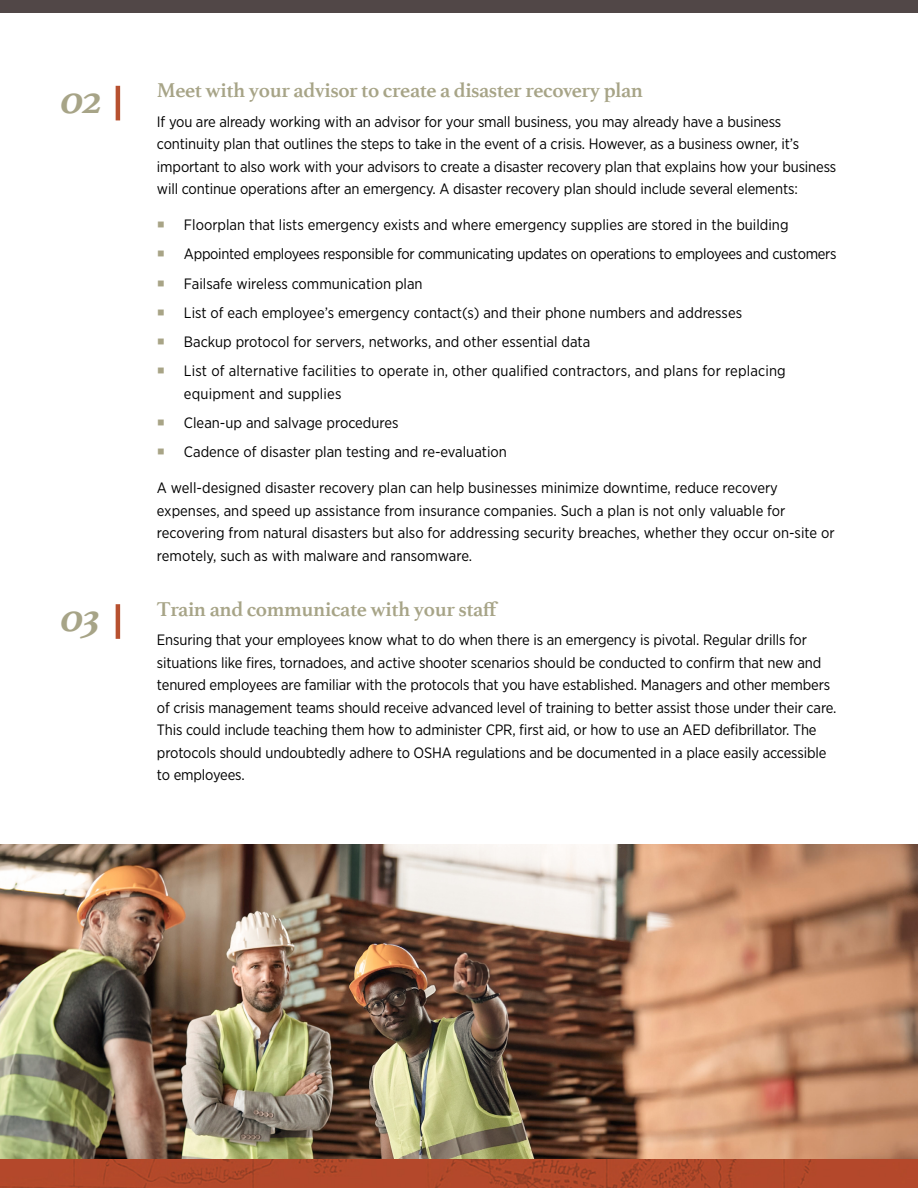
<style>
.page{position:relative;width:918px;height:1188px;background:#fff}
.page>*{position:absolute;margin:0;border:0;box-sizing:border-box;transform-origin:0 0}
.t1{font:italic 700 42px "Athelas";color:#a7a487}
.t2{font:700 21px "Athelas";letter-spacing:-.02em;color:#a7a487}
.t3{font:15px/22.5px "Gotham Narrow";letter-spacing:-.01em;color:#000}
</style>
<div class="page">
<img style="left:0;top:845px;width:917px;height:343px">
<div style="left:0;top:0;width:918px;height:13px;background:#514747"></div>
<hr style="left:116px;top:86px;width:4px;height:34px;background:#b75130">
<hr style="left:116px;top:604px;width:4px;height:35px;background:#b75130">
<h1 class="t1" style="left:62px;top:65px;width:42px">02</h1>
<h2 class="t2" style="left:157px;top:73px;width:488px">Meet with your advisor to create a disaster recovery plan</h2>
<p class="t3" style="left:157px;top:110px;width:681px">If you are already working with an advisor for your small business, you may already have a business continuity plan that outlines the steps to take in the event of a crisis. However, as a business owner, it’s important to also work with your advisors to create a disaster recovery plan that explains how your business will continue operations after an emergency. A disaster recovery plan should include several elements:</p>
<p class="t3" style="left:184px;top:210px;width:654px;line-height:29.2px">Floorplan that lists emergency exists and where emergency supplies are stored in the building Appointed employees responsible for communicating updates on operations to employees and customers Failsafe wireless communication plan<br>List of each employee’s emergency contact(s) and their phone numbers and addresses<br>Backup protocol for servers, networks, and other essential data<br>List of alternative facilities to operate in, other qualified contractors, and plans for replacing</p>
<p class="t3" style="left:184px;top:379px;width:324px;line-height:29.2px">equipment and supplies<br>Clean-up and salvage procedures<br>Cadence of disaster plan testing and re-evaluation</p>
<p class="t3" style="left:157px;top:477px;width:679px">A well-designed disaster recovery plan can help businesses minimize downtime, reduce recovery expenses, and speed up assistance from insurance companies. Such a plan is not only valuable for recovering from natural disasters but also for addressing security breaches, whether they occur on-site or remotely, such as with malware and ransomware.</p>
<h1 class="t1" style="left:62px;top:584px;width:41px">03</h1>
<h2 class="t2" style="left:157px;top:592px;width:343px">Train and communicate with your staff</h2>
<p class="t3" style="left:157px;top:628px;width:681px">Ensuring that your employees know what to do when there is an emergency is pivotal. Regular drills for situations like fires, tornadoes, and active shooter scenarios should be conducted to confirm that new and tenured employees are familiar with the protocols that you have established. Managers and other members of crisis management teams should receive advanced level of training to better assist those under their care.<br>This could include teaching them how to administer CPR, first aid, or how to use an AED defibrillator. The protocols should undoubtedly adhere to OSHA regulations and be documented in a place easily accessible to employees.</p>
</div>
